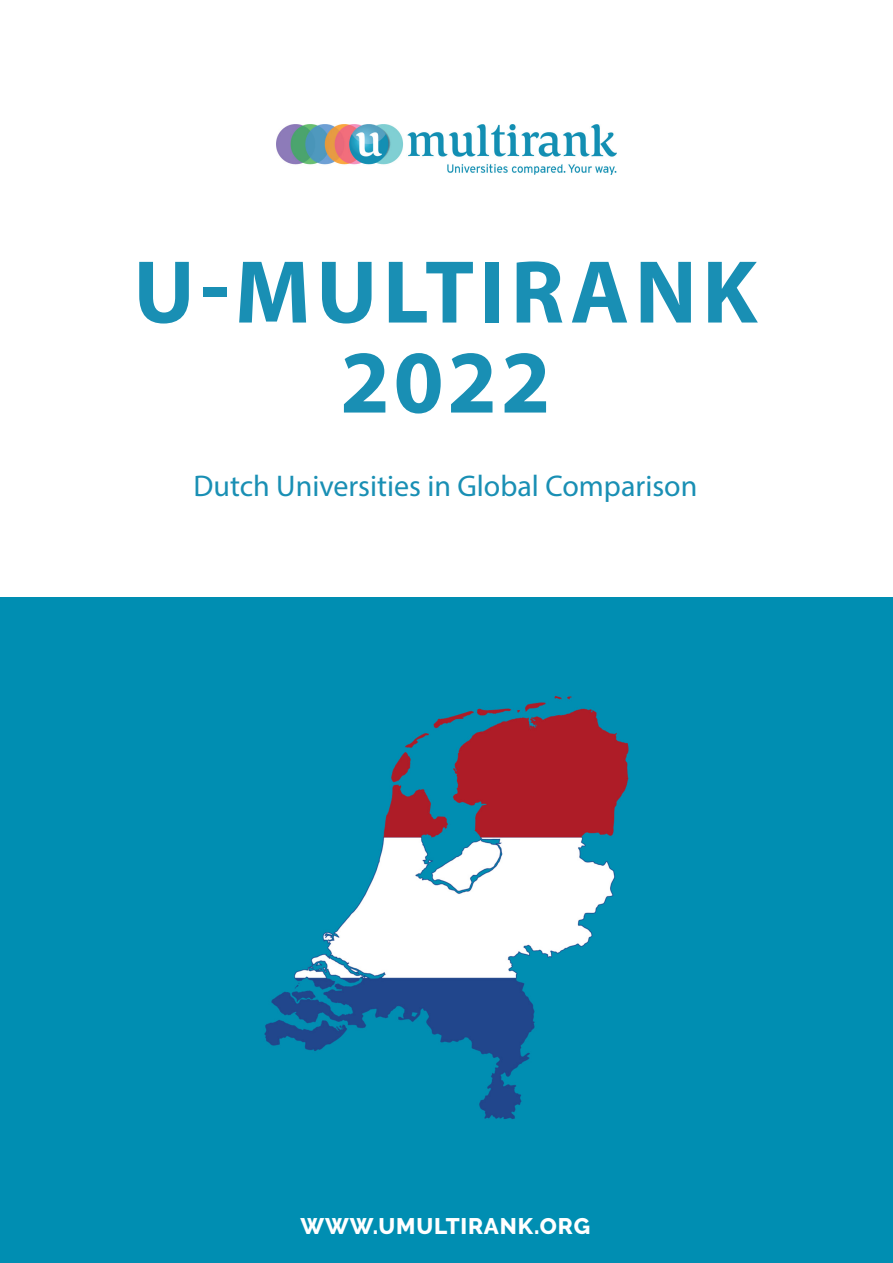
<style>
.page{position:relative;width:893px;height:1263px;background:#fff}
.page>*{position:absolute;margin:0;border:0;box-sizing:border-box;transform-origin:0 0}
.Title{font:700 90px "Myriad Pro";letter-spacing:.06em;color:#198fb4}
.Body_Text_-_Align_Le{font:30px "Myriad Pro";color:#198fb4}
.Subhead_-_Align_Left{font:800 22.5px "Raleway";letter-spacing:.04em;color:#fff}
</style>
<div class="page">
<img style="left:0;top:597px;width:893px;height:666px">
<img style="left:276px;top:124px;width:341px;height:50px">
<p class="Title" style="left:133px;top:233px;width:626px">U-MULTIRANK</p>
<p class="Title" style="left:340px;top:323px;width:212px">2022</p>
<p class="Body_Text_-_Align_Le" style="left:193px;top:467px;width:505px">Dutch Universities in Global Comparison</p>
<p class="Subhead_-_Align_Left" style="left:301px;top:1213px;width:291px">WWW.UMULTIRANK.ORG</p>
</div>
